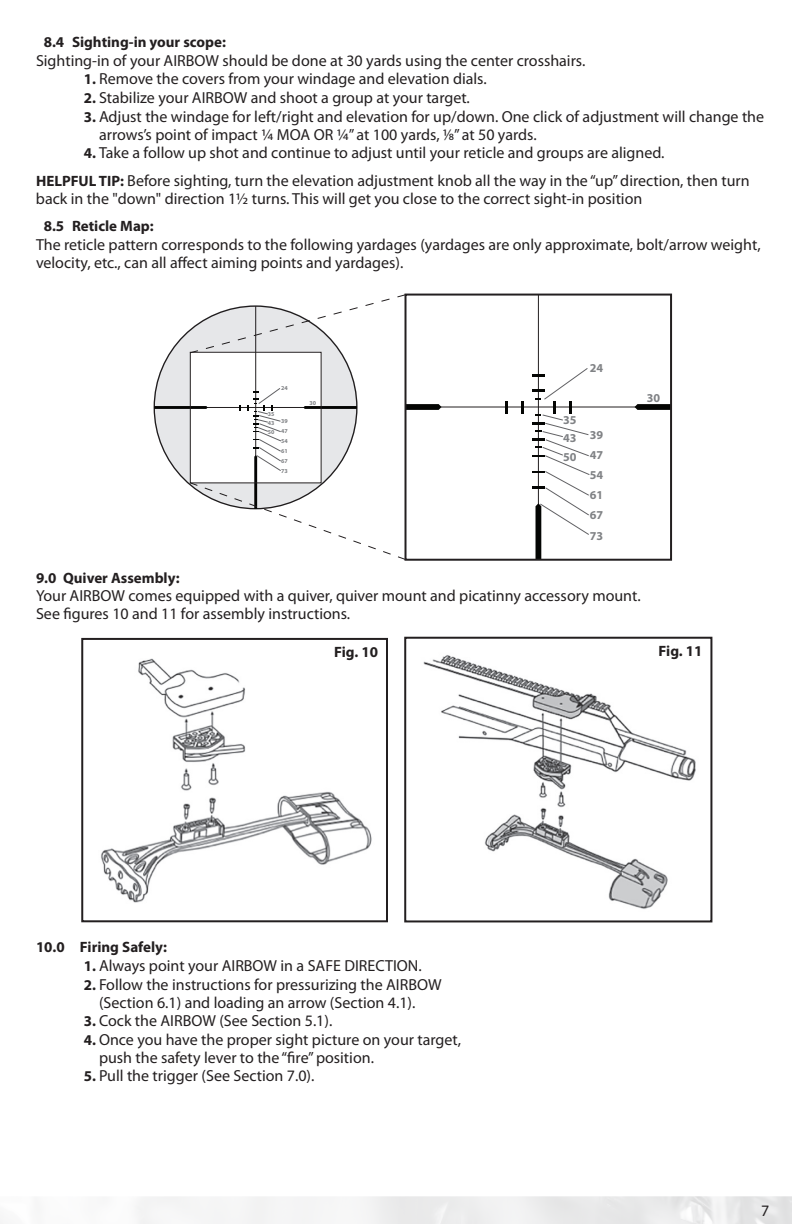
<style>
.page{position:relative;width:792px;height:1224px;background:#fff}
.page>*{position:absolute;margin:0;border:0;box-sizing:border-box;transform-origin:0 0}
.t1{font:16px/18px "Myriad Pro";color:#231f20}
.t2{font:700 15px "Myriad Pro";color:#231f20}
.t3{font:700 12px/19.8px "Myriad Pro";color:#808285}
.t4{font:700 6px/9.8px "Myriad Pro";color:#808285}
.s1{font-weight:700;font-size:15px}
</style>
<div class="page">
<hr style="left:538px;top:295px;width:1px;height:265px;background:#231f20">
<hr style="left:406px;top:407px;width:265px;height:1px;background:#231f20">
<svg style="left:635px;top:404px;width:34px;height:6px"></svg>
<svg style="left:505px;top:401px;width:3px;height:12px"></svg>
<svg style="left:521px;top:401px;width:3px;height:12px"></svg>
<svg style="left:532px;top:367px;width:58px;height:191px"></svg>
<div style="left:405px;top:294px;width:267px;height:267px;border:2px solid #231f20"></div>
<svg style="left:365px;top:294px;width:42px;height:60px"></svg>
<svg style="left:248px;top:388px;width:194px;height:173px"></svg>
<svg style="left:154px;top:305px;width:204px;height:204px"></svg>
<img style="left:101px;top:658px;width:271px;height:245px">
<div style="left:81px;top:638px;width:307px;height:284px;border:2px solid #231f20"></div>
<svg style="left:333px;top:640px;width:47px;height:22px"></svg>
<img style="left:423px;top:655px;width:273px;height:254px">
<div style="left:404px;top:637px;width:308px;height:285px;border:2px solid #231f20"></div>
<svg style="left:658px;top:638px;width:44px;height:23px"></svg>
<p class="t2" style="left:44px;top:32px;width:184px">8.4 Sighting-in your scope:</p>
<p class="t1" style="left:36px;top:51px;width:551px">Sighting-in of your AIRBOW should be done at 30 yards using the center crosshairs.</p>
<p class="t1" style="left:84px;top:70px;width:404px"><span class="s1">1.</span> Remove the covers from your windage and elevation dials.</p>
<p class="t1" style="left:84px;top:88px;width:388px"><span class="s1">2.</span> Stabilize your AIRBOW and shoot a group at your target.</p>
<p class="t1" style="left:99px;top:107px;width:667px;text-indent:-15px"><span class="s1">3.</span> Adjust the windage for left/right and elevation for up/down. One click of adjustment will change the arrows’s point of impact ¼ MOA OR ¼” at 100 yards, 1/8” at 50 yards.</p>
<p class="t1" style="left:36px;top:139px;width:715px;line-height:27.6px;text-indent:48px"><span class="s1">4.</span> Take a follow up shot and continue to adjust until your reticle and groups are aligned.<br><span class="s1">HELPFUL TIP:</span> Before sighting, turn the elevation adjustment knob all the way in the “up” direction, then turn</p>
<p class="t1" style="left:36px;top:189px;width:608px">back in the "down" direction 1½ turns. This will get you close to the correct sight-in position</p>
<p class="t2" style="left:44px;top:216px;width:112px">8.5 Reticle Map:</p>
<p class="t1" style="left:36px;top:235px;width:726px">The reticle pattern corresponds to the following yardages (yardages are only approximate, bolt/arrow weight, velocity, etc., can all affect aiming points and yardages).</p>
<p class="t4" style="left:281px;top:383px;width:8px">24</p>
<p class="t4" style="left:268px;top:410px;width:21px;line-height:7.8px">35<br>43 39</p>
<p class="t4" style="left:281px;top:427px;width:8px;text-align:justify;text-indent:-13px">50 47<br>54<br>61<br>67<br>73</p>
<p class="t4" style="left:309px;top:398px;width:8px">30</p>
<p class="t3" style="left:590px;top:357px;width:15px">24</p>
<p class="t3" style="left:563px;top:412px;width:42px;line-height:15.8px">35<br>43 39</p>
<p class="t3" style="left:590px;top:446px;width:15px;text-align:justify;text-indent:-27px">50 47<br>54<br>61<br>67<br>73</p>
<p class="t3" style="left:647px;top:387px;width:15px">30</p>
<p class="t2" style="left:36px;top:568px;width:145px">9.0 Quiver Assembly:</p>
<p class="t1" style="left:36px;top:587px;width:606px">Your AIRBOW comes equipped with a quiver, quiver mount and picatinny accessory mount.<br>See figures 10 and 11 for assembly instructions.</p>
<p class="t2" style="left:334px;top:642px;width:45px">Fig. 10</p>
<p class="t2" style="left:659px;top:641px;width:45px">Fig. 11</p>
<p class="t2" style="left:36px;top:938px;width:133px">10.0 Firing Safely:</p>
<p class="t1" style="left:84px;top:956px;width:339px"><span class="s1">1.</span> Always point your AIRBOW in a SAFE DIRECTION.</p>
<p class="t1" style="left:99px;top:975px;width:344px;text-indent:-15px"><span class="s1">2.</span> Follow the instructions for pressurizing the AIRBOW (Section 6.1) and loading an arrow (Section 4.1).</p>
<p class="t1" style="left:84px;top:1012px;width:250px"><span class="s1">3.</span> Cock the AIRBOW (See Section 5.1).</p>
<p class="t1" style="left:99px;top:1030px;width:364px;text-indent:-15px"><span class="s1">4.</span> Once you have the proper sight picture on your target, push the safety lever to the “fire” position.</p>
<p class="t1" style="left:84px;top:1067px;width:232px"><span class="s1">5.</span> Pull the trigger (See Section 7.0).</p>
<p class="t1" style="left:761px;top:1202px;width:10px">7</p>
</div>
